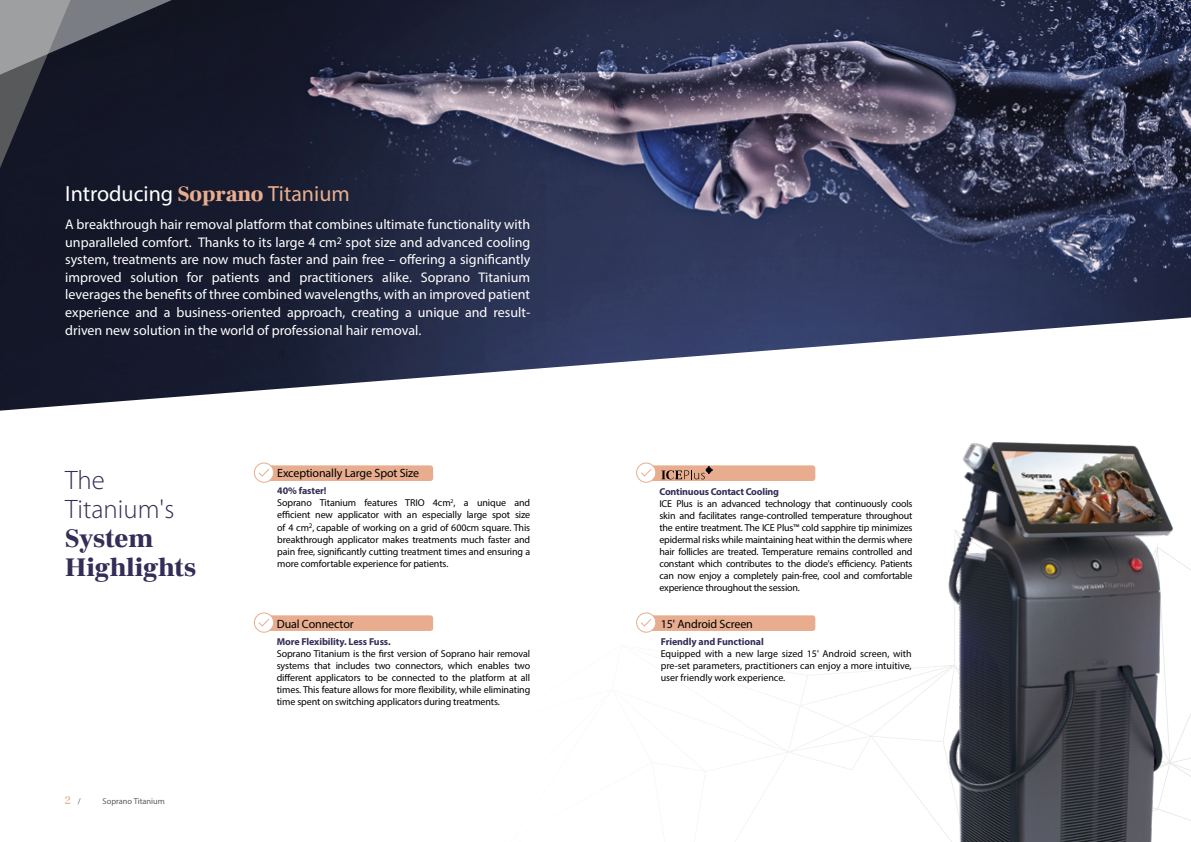
<style>
.page{position:relative;width:1191px;height:842px;background:#fff}
.page>*{position:absolute;margin:0;border:0;box-sizing:border-box;transform-origin:0 0}
.t1{font:900 26.8px/29px "Frank Ruhl Libre";color:#352d57}
.t2{font:300 26.8px/29px "Myriad Pro";color:#352d57}
.t3{font:22px "Myriad Pro";color:#fff}
.t4{font:14px/17.6px "Myriad Pro";color:#fff;text-align:justify}
.t5{font:14px "Frank Ruhl Libre";color:#e7ad8e}
.t6{font:12px "Myriad Pro";letter-spacing:-.01em;color:#000}
.t7{font:10px/12px "Myriad Pro";letter-spacing:-.01em;color:#000;text-align:justify}
.t8{font:700 10px "Myriad Pro";letter-spacing:-.01em;color:#352d57}
.t9{font:8.4px "Myriad Pro";color:#58595b}
.s1{font-family:"Frank Ruhl Libre";font-weight:900;color:#e7ad8e}
.s2{color:#e7ad8e}
.s3{font-family:"Myriad Pro";font-size:8.4px;color:#58595b}
.s4{font-weight:700;color:#352d57}
</style>
<div class="page">
<img style="left:0;top:0;width:1191px;height:411px">
<svg style="left:0;top:140px;width:70px;height:28px;background:#191b2a"></svg>
<svg style="left:0;top:0;width:337px;height:140px;background:#292b39"></svg>
<div style="left:261px;top:465px;width:172px;height:16px;background:#e7ad8e;border-radius:3px"></div>
<svg style="left:254px;top:463px;width:20px;height:19px"></svg>
<div style="left:254px;top:463px;width:20px;height:19px;border:1px solid #e7ad8e;border-radius:50%"></div>
<svg style="left:258px;top:468px;width:12px;height:9px"></svg>
<div style="left:643px;top:615px;width:172px;height:16px;background:#e7ad8e;border-radius:3px"></div>
<div style="left:636px;top:613px;width:20px;height:19px;background:#fff;border-radius:50%"></div>
<div style="left:636px;top:613px;width:20px;height:19px;border:1px solid #e7ad8e;border-radius:50%"></div>
<svg style="left:641px;top:619px;width:11px;height:8px"></svg>
<div style="left:643px;top:465px;width:172px;height:16px;background:#e7ad8e;border-radius:3px"></div>
<svg style="left:661px;top:467px;width:52px;height:12px"></svg>
<div style="left:636px;top:463px;width:20px;height:19px;background:#fff;border-radius:50%"></div>
<div style="left:636px;top:463px;width:20px;height:19px;border:1px solid #e7ad8e;border-radius:50%"></div>
<svg style="left:641px;top:469px;width:11px;height:8px"></svg>
<img style="left:867px;top:398px;width:324px;height:444px">
<div style="left:261px;top:615px;width:172px;height:16px;background:#e7ad8e;border-radius:3px"></div>
<svg style="left:254px;top:613px;width:20px;height:19px"></svg>
<div style="left:254px;top:613px;width:20px;height:19px;border:1px solid #e7ad8e;border-radius:50%"></div>
<svg style="left:258px;top:618px;width:12px;height:9px"></svg>
<h2 class="t3" style="left:65px;top:180px;width:286px">Introducing <span class="s1">Soprano</span> <span class="s2">Titanium</span></h2>
<p class="t4" style="left:65px;top:215px;width:466px">A breakthrough hair removal platform that combines ultimate functionality with unparalleled comfort. Thanks to its large 4 cm<sup>2</sup> spot size and advanced cooling system, treatments are now much faster and pain free – offering a significantly improved solution for patients and practitioners alike. Soprano Titanium leverages the benefits of three combined wavelengths, with an improved patient experience and a business-oriented approach, creating a unique and result&shy;driven new solution in the world of professional hair removal.</p>
<h1 class="t2" style="left:65px;top:466px;width:111px">The<br>Titanium's</h1>
<h1 class="t1" style="left:65px;top:525px;width:132px">System<br>Highlights</h1>
<h3 class="t5" style="left:64px;top:791px;width:18px">2 <span class="s3">/</span></h3>
<p class="t9" style="left:103px;top:796px;width:64px">Soprano Titanium</p>
<p class="t6" style="left:277px;top:465px;width:143px">Exceptionally Large Spot Size</p>
<p class="t7" style="left:277px;top:485px;width:254px;text-align:left"><span class="s4">40% faster!<br></span>Soprano Titanium features TRIO 4cm<sup>2</sup>, a unique and efficient new applicator with an especially large spot size</p>
<p class="t7" style="left:277px;top:521px;width:254px">of 4 cm<sup>2</sup>, capable of working on a grid of 600cm square. This breakthrough applicator makes treatments much faster and pain free, significantly cutting treatment times and ensuring a more comfortable experience for patients.</p>
<p class="t6" style="left:277px;top:616px;width:78px">Dual Connector</p>
<p class="t8" style="left:277px;top:635px;width:115px">More Flexibility. Less Fuss.</p>
<p class="t7" style="left:277px;top:648px;width:255px">Soprano Titanium is the first version of Soprano hair removal systems that includes two connectors, which enables two different applicators to be connected to the platform at all times. This feature allows for more flexibility, while eliminating time spent on switching applicators during treatments.</p>
<p class="t8" style="left:659px;top:485px;width:121px">Continuous Contact Cooling</p>
<p class="t7" style="left:659px;top:498px;width:254px">ICE Plus is an advanced technology that continuously cools skin and facilitates range-controlled temperature throughout the entire treatment. The ICE Plus™ cold sapphire tip minimizes epidermal risks while maintaining heat within the dermis where hair follicles are treated. Temperature remains controlled and constant which contributes to the diode's efficiency. Patients can now enjoy a completely pain-free, cool and comfortable experience throughout the session.</p>
<p class="t6" style="left:660px;top:616px;width:94px">15' Android Screen</p>
<p class="t8" style="left:660px;top:635px;width:105px">Friendly and Functional</p>
<p class="t7" style="left:660px;top:648px;width:252px">Equipped with a new large sized 15' Android screen, with pre-set parameters, practitioners can enjoy a more intuitive, user friendly work experience.</p>
</div>
